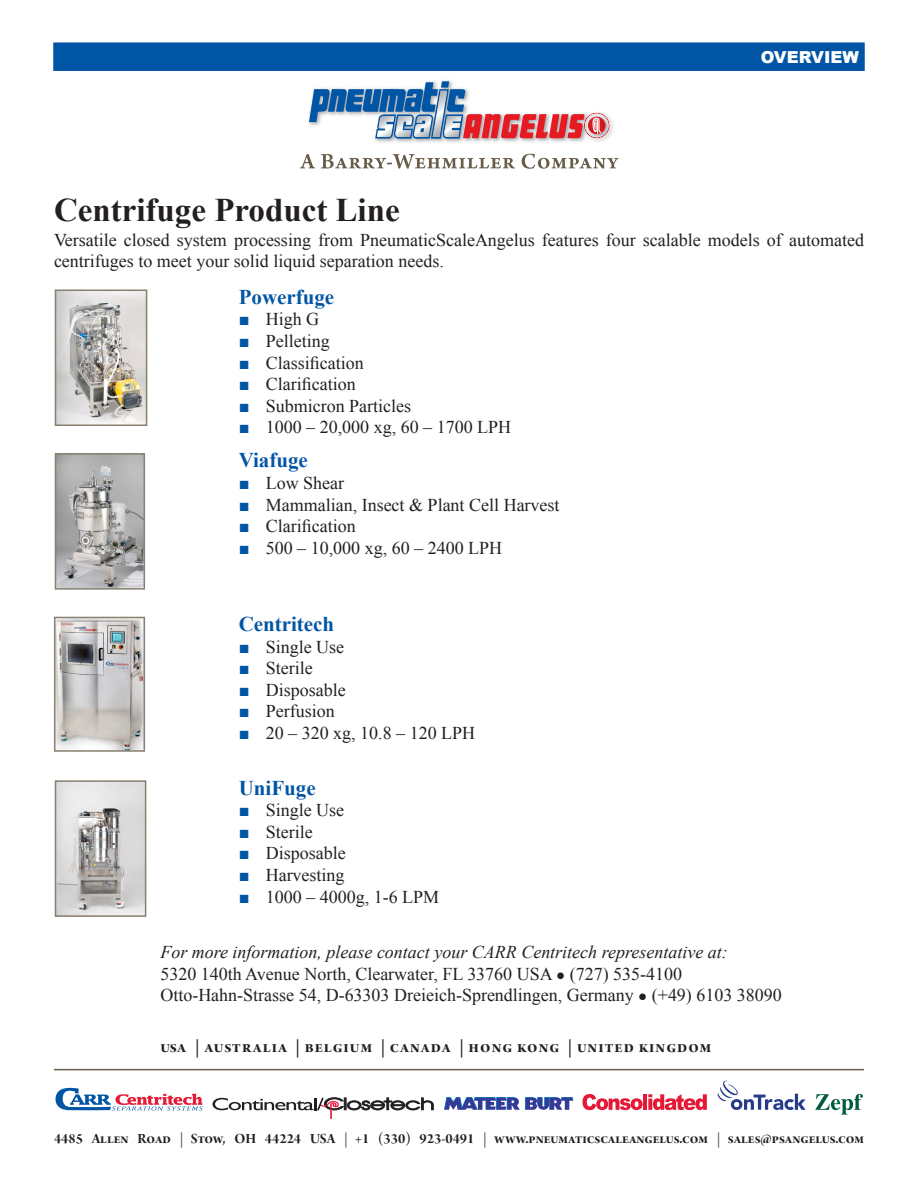
<style>
.page{position:relative;width:918px;height:1188px;background:#fff}
.page>*{position:absolute;margin:0;border:0;box-sizing:border-box;transform-origin:0 0}
.t1{font:700 33px "Times New Roman";color:#231f20}
.t2{font:700 21px "Times New Roman";color:#0155a5}
.t3{font:18px/21.6px "Times New Roman";color:#231f20}
.t4{font:italic 18px "Times New Roman";color:#231f20}
.t5{font:18px "Arno Pro Bold Display";letter-spacing:.06em;color:#231f20}
.t6{font:900 16.5px "Arial";color:#fff}
.t7{font:15px "Arno Pro Bold Display";color:#231f20}
.s1{color:#0155a5}
.s2{font-size:15px}
.s3{color:#57585a}
</style>
<div class="page">
<div style="left:54px;top:43px;width:810px;height:27px;background:#0155a5"></div>
<div style="left:53px;top:42px;width:812px;height:29px;border:2px solid #0155a5"></div>
<hr style="left:54px;top:1069px;width:810px;height:1px;background:#685d49">
<svg style="left:300px;top:154px;width:15px;height:14px"></svg>
<svg style="left:321px;top:154px;width:194px;height:15px"></svg>
<svg style="left:522px;top:154px;width:97px;height:15px"></svg>
<img style="left:308px;top:80px;width:305px;height:63px">
<svg style="left:309px;top:81px;width:300px;height:58px"></svg>
<svg style="left:56px;top:1088px;width:147px;height:23px"></svg>
<svg style="left:444px;top:1097px;width:129px;height:13px"></svg>
<svg style="left:582px;top:1094px;width:125px;height:16px"></svg>
<svg style="left:212px;top:1098px;width:221px;height:21px"></svg>
<svg style="left:815px;top:1094px;width:48px;height:21px"></svg>
<svg style="left:718px;top:1081px;width:88px;height:29px"></svg>
<img style="left:58px;top:783px;width:85px;height:131px">
<div style="left:55px;top:780px;width:91px;height:137px;border:2px solid #887f6f"></div>
<img style="left:58px;top:293px;width:86px;height:130px">
<div style="left:55px;top:290px;width:92px;height:136px;border:2px solid #887f6f"></div>
<img style="left:58px;top:456px;width:84px;height:131px">
<div style="left:55px;top:453px;width:90px;height:137px;border:2px solid #887f6f"></div>
<img style="left:57px;top:620px;width:85px;height:129px">
<div style="left:54px;top:617px;width:91px;height:135px;border:2px solid #887f6f"></div>
<p class="t1" style="left:54px;top:187px;width:347px">Centrifuge Product Line</p>
<p class="t6" style="left:761px;top:45px;width:100px">OVERVIEW</p>
<p class="t3" style="left:54px;top:229px;width:811px">Versatile closed system processing from PneumaticScaleAngelus features four scalable models of automated centrifuges to meet your solid liquid separation needs.</p>
<p class="t2" style="left:239px;top:282px;width:97px">Powerfuge</p>
<p class="t3" style="left:239px;top:308px;width:82px"><span class="s1">■</span> High G</p>
<p class="t3" style="left:239px;top:330px;width:93px"><span class="s1">■</span> Pelleting</p>
<p class="t3" style="left:239px;top:351px;width:127px"><span class="s1">■</span> Classification</p>
<p class="t3" style="left:239px;top:373px;width:118px"><span class="s1">■</span> Clarification</p>
<p class="t3" style="left:239px;top:395px;width:174px"><span class="s1">■</span> Submicron Particles</p>
<p class="t3" style="left:239px;top:416px;width:274px"><span class="s1">■</span> 1000 – 20,000 xg, 60 – 1700 LPH</p>
<p class="t2" style="left:239px;top:446px;width:71px">Viafuge</p>
<p class="t3" style="left:239px;top:472px;width:107px"><span class="s1">■</span> Low Shear</p>
<p class="t3" style="left:239px;top:493px;width:322px"><span class="s1">■</span> Mammalian, Insect &amp; Plant Cell Harvest</p>
<p class="t3" style="left:239px;top:515px;width:118px"><span class="s1">■</span> Clarification</p>
<p class="t3" style="left:239px;top:537px;width:265px"><span class="s1">■</span> 500 – 10,000 xg, 60 – 2400 LPH</p>
<p class="t2" style="left:239px;top:609px;width:97px">Centritech</p>
<p class="t3" style="left:239px;top:635px;width:107px"><span class="s1">■</span> Single Use</p>
<p class="t3" style="left:239px;top:657px;width:75px"><span class="s1">■</span> Sterile</p>
<p class="t3" style="left:239px;top:679px;width:108px"><span class="s1">■</span> Disposable</p>
<p class="t3" style="left:239px;top:700px;width:97px"><span class="s1">■</span> Perfusion</p>
<p class="t3" style="left:239px;top:722px;width:238px"><span class="s1">■</span> 20 – 320 xg, 10.8 – 120 LPH</p>
<p class="t2" style="left:239px;top:773px;width:79px">UniFuge</p>
<p class="t3" style="left:239px;top:799px;width:107px"><span class="s1">■</span> Single Use</p>
<p class="t3" style="left:239px;top:821px;width:75px"><span class="s1">■</span> Sterile</p>
<p class="t3" style="left:239px;top:842px;width:108px"><span class="s1">■</span> Disposable</p>
<p class="t3" style="left:239px;top:864px;width:107px"><span class="s1">■</span> Harvesting</p>
<p class="t3" style="left:239px;top:885px;width:202px"><span class="s1">■</span> 1000 – 4000g, 1-6 LPM</p>
<p class="t4" style="left:160px;top:940px;width:569px">For more information, please contact your CARR Centritech representative at:</p>
<p class="t3" style="left:160px;top:963px;width:523px">5320 140th Avenue North, Clearwater, FL 33760 USA <span class="s2">●</span> (727) 535-4100</p>
<p class="t3" style="left:160px;top:984px;width:623px">Otto-Hahn-Strasse 54, D-63303 Dreieich-Sprendlingen, Germany <span class="s2">●</span> (+49) 6103 38090</p>
<p class="t5" style="left:160px;top:1037px;width:553px">usa | australia | belgium | canada | hong kong | united kingdom</p>
<p class="t7" style="left:54px;top:1130px;width:812px">4485 Allen Road <span class="s3">|</span> Stow, OH 44224 USA <span class="s3">|</span> +1 (330) 923-0491 <span class="s3">|</span> www.pneumaticscaleangelus.com <span class="s3">|</span> sales@psangelus.com</p>
</div>
